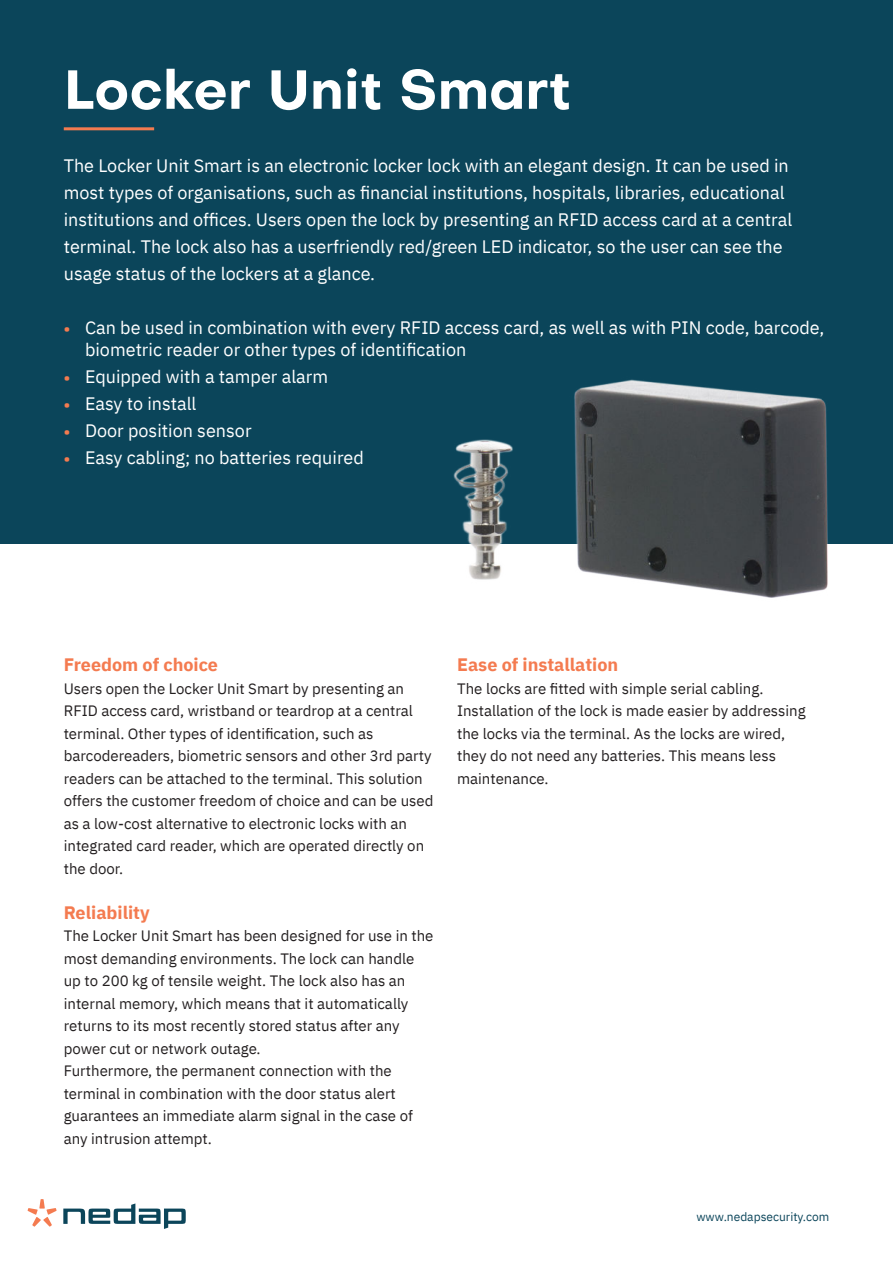
<style>
.page{position:relative;width:893px;height:1263px;background:#fff}
.page>*{position:absolute;margin:0;border:0;box-sizing:border-box;transform-origin:0 0}
.t1{font:700 54px "Objectivity";color:#fff}
.t2{font:18px/27px "IBM Plex Sans";color:#fff}
.t3{font:700 18px "IBM Plex Sans";color:#f47b50}
.t4{font:15px/22.5px "IBM Plex Sans";color:#231f20}
.t5{font:12px "IBM Plex Sans";color:#0b455a}
.s1{font-weight:700;font-size:15px;color:#f47b50}
</style>
<div class="page">
<div style="left:0;top:0;width:893px;height:544px;background:#0b455a"></div>
<img style="left:453px;top:379px;width:375px;height:219px">
<hr style="left:64px;top:127px;width:90px;height:3px;background:#f47b50">
<svg style="left:63px;top:1203px;width:123px;height:26px"></svg>
<svg style="left:28px;top:1199px;width:29px;height:27px"></svg>
<h1 class="t1" style="left:64px;top:68px;width:509px">Locker Unit Smart</h1>
<p class="t2" style="left:64px;top:153px;width:730px">The Locker Unit Smart is an electronic locker lock with an elegant design. It can be used in most types of organisations, such as financial institutions, hospitals, libraries, educational institutions and offices. Users open the lock by presenting an RFID access card at a central terminal. The lock also has a userfriendly red/green LED indicator, so the user can see the usage status of the lockers at a glance.</p>
<p class="t2" style="left:85px;top:317px;width:741px;line-height:22.5px;text-indent:-21px"><span class="s1">•</span> Can be used in combination with every RFID access card, as well as with PIN code, barcode, biometric reader or other types of identification</p>
<p class="t2" style="left:64px;top:365px;width:266px"><span class="s1">•</span> Equipped with a tamper alarm</p>
<p class="t2" style="left:64px;top:392px;width:134px"><span class="s1">•</span> Easy to install</p>
<p class="t2" style="left:64px;top:416px;width:189px"><span class="s1">•</span> Door position sensor</p>
<p class="t2" style="left:64px;top:446px;width:302px"><span class="s1">•</span> Easy cabling; no batteries required</p>
<p class="t3" style="left:64px;top:657px;width:156px">Freedom of choice</p>
<p class="t4" style="left:64px;top:678px;width:371px">Users open the Locker Unit Smart by presenting an RFID access card, wristband or teardrop at a central terminal. Other types of identification, such as barcodereaders, biometric sensors and other 3rd party readers can be attached to the terminal. This solution offers the customer freedom of choice and can be used as a low-cost alternative to electronic locks with an integrated card reader, which are operated directly on the door.</p>
<p class="t3" style="left:64px;top:905px;width:88px">Reliability</p>
<p class="t4" style="left:64px;top:926px;width:371px">The Locker Unit Smart has been designed for use in the most demanding environments. The lock can handle up to 200 kg of tensile weight. The lock also has an internal memory, which means that it automatically returns to its most recently stored status after any power cut or network outage.<br>Furthermore, the permanent connection with the terminal in combination with the door status alert guarantees an immediate alarm signal in the case of any intrusion attempt.</p>
<p class="t3" style="left:457px;top:657px;width:163px">Ease of installation</p>
<p class="t4" style="left:457px;top:676px;width:350px">The locks are fitted with simple serial cabling.<br>Installation of the lock is made easier by addressing the locks via the terminal. As the locks are wired, they do not need any batteries. This means less maintenance.</p>
<p class="t5" style="left:696px;top:1211px;width:134px">www.nedapsecurity.com</p>
</div>
